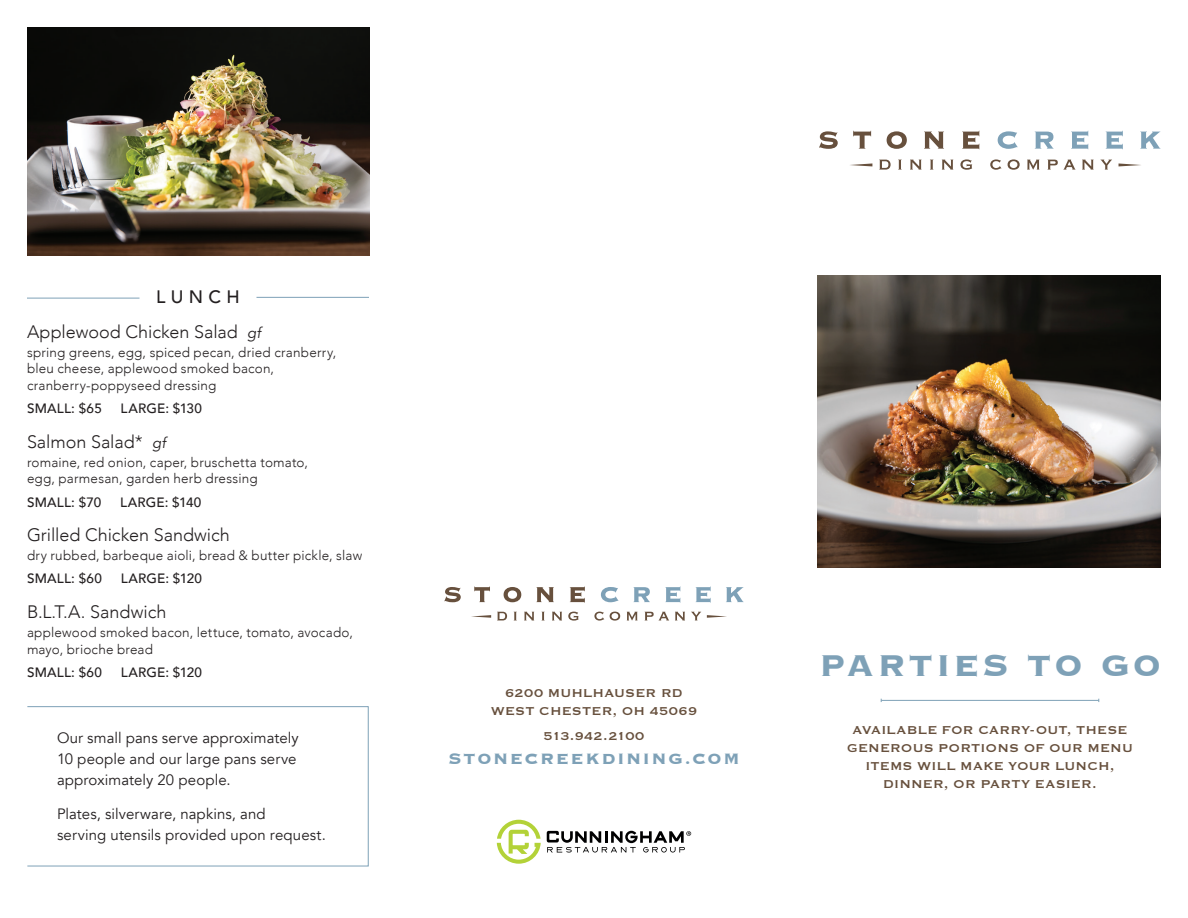
<style>
.page{position:relative;width:1188px;height:918px;background:#fff}
.page>*{position:absolute;margin:0;border:0;box-sizing:border-box;transform-origin:0 0}
.t1{font:700 39px "Copperplate";letter-spacing:.08em;color:#7ea1b7}
.t2{font:700 19.5px "Copperplate";letter-spacing:.085em;color:#7ea1b7}
.Name{font:300 18px "Avenir";color:#231f20}
.t3{font:500 18px "Avenir";letter-spacing:.295em;color:#231f20}
.Description{font:15px/21px "Avenir";letter-spacing:.005em;color:#231f20}
.t4{font:15px/18px "Copperplate Thirty One BC";letter-spacing:.01em;color:#67503d;text-align:center}
.t5{font:15px "Copperplate Thirty One BC";letter-spacing:-.04em;color:#67503d}
.Description-2{font:300 13.5px/16.5px "Avenir";letter-spacing:.015em;color:#231f20}
.Prices{font:500 13.5px "Avenir";letter-spacing:.015em;color:#231f20}
.s1{font-weight:400;font-style:italic;font-size:15px}
</style>
<div class="page">
<img style="left:818px;top:275px;width:342px;height:292px">
<svg style="left:819px;top:131px;width:19px;height:18px"></svg>
<svg style="left:853px;top:131px;width:18px;height:18px"></svg>
<svg style="left:887px;top:131px;width:20px;height:18px"></svg>
<svg style="left:924px;top:132px;width:20px;height:17px"></svg>
<svg style="left:962px;top:131px;width:17px;height:18px"></svg>
<svg style="left:998px;top:131px;width:20px;height:18px"></svg>
<svg style="left:1035px;top:132px;width:19px;height:17px"></svg>
<svg style="left:1071px;top:131px;width:17px;height:18px"></svg>
<svg style="left:1106px;top:131px;width:17px;height:18px"></svg>
<svg style="left:1140px;top:132px;width:21px;height:17px"></svg>
<svg style="left:879px;top:160px;width:12px;height:10px"></svg>
<svg style="left:898px;top:160px;width:4px;height:10px"></svg>
<svg style="left:910px;top:160px;width:12px;height:10px"></svg>
<svg style="left:930px;top:160px;width:3px;height:10px"></svg>
<svg style="left:942px;top:160px;width:11px;height:10px"></svg>
<svg style="left:960px;top:159px;width:12px;height:11px"></svg>
<svg style="left:990px;top:159px;width:11px;height:11px"></svg>
<svg style="left:1008px;top:159px;width:12px;height:11px"></svg>
<svg style="left:1027px;top:160px;width:12px;height:10px"></svg>
<svg style="left:1048px;top:160px;width:10px;height:10px"></svg>
<svg style="left:1064px;top:160px;width:11px;height:10px"></svg>
<svg style="left:1082px;top:160px;width:12px;height:10px"></svg>
<svg style="left:1101px;top:160px;width:11px;height:10px"></svg>
<svg style="left:850px;top:163px;width:22px;height:3px"></svg>
<svg style="left:1119px;top:163px;width:22px;height:3px"></svg>
<hr style="left:881px;top:700px;width:218px;height:1px;background:#7ea1b7">
<svg style="left:497px;top:820px;width:44px;height:44px"></svg>
<svg style="left:547px;top:831px;width:144px;height:22px"></svg>
<svg style="left:444px;top:587px;width:17px;height:15px"></svg>
<svg style="left:474px;top:586px;width:16px;height:16px"></svg>
<svg style="left:504px;top:587px;width:17px;height:15px"></svg>
<svg style="left:536px;top:587px;width:18px;height:15px"></svg>
<svg style="left:570px;top:586px;width:15px;height:17px"></svg>
<svg style="left:601px;top:587px;width:17px;height:15px"></svg>
<svg style="left:633px;top:587px;width:17px;height:15px"></svg>
<svg style="left:665px;top:587px;width:15px;height:16px"></svg>
<svg style="left:696px;top:586px;width:15px;height:17px"></svg>
<svg style="left:726px;top:587px;width:18px;height:15px"></svg>
<svg style="left:497px;top:612px;width:10px;height:8px"></svg>
<svg style="left:514px;top:612px;width:3px;height:8px"></svg>
<svg style="left:524px;top:612px;width:10px;height:8px"></svg>
<svg style="left:542px;top:612px;width:3px;height:8px"></svg>
<svg style="left:552px;top:612px;width:10px;height:8px"></svg>
<svg style="left:568px;top:612px;width:11px;height:9px"></svg>
<svg style="left:594px;top:612px;width:10px;height:9px"></svg>
<svg style="left:610px;top:612px;width:10px;height:9px"></svg>
<svg style="left:627px;top:612px;width:10px;height:8px"></svg>
<svg style="left:645px;top:612px;width:24px;height:8px"></svg>
<svg style="left:675px;top:612px;width:10px;height:8px"></svg>
<svg style="left:691px;top:612px;width:10px;height:8px"></svg>
<svg style="left:471px;top:615px;width:20px;height:3px"></svg>
<svg style="left:707px;top:615px;width:20px;height:3px"></svg>
<img style="left:27px;top:27px;width:342px;height:228px">
<hr style="left:256px;top:297px;width:113px;height:1px;background:#7ea1b7">
<hr style="left:27px;top:298px;width:113px;height:1px;background:#7ea1b7">
<div style="left:27px;top:706px;width:342px;height:160px;border:1px solid #7ea1b7"></div>
<p class="t3" style="left:156px;top:281px;width:85px">LUNCH</p>
<p class="Name" style="left:27px;top:321px;width:235px">Applewood Chicken Salad <span class="s1">gf</span></p>
<p class="Description-2" style="left:27px;top:344px;width:311px">spring greens, egg, spiced pecan, dried cranberry,</p>
<p class="Description-2" style="left:27px;top:360px;width:249px">bleu cheese, applewood smoked bacon,</p>
<p class="Description-2" style="left:27px;top:377px;width:191px">cranberry-poppyseed dressing</p>
<p class="Prices" style="left:27px;top:397px;width:76px">SMALL: $65</p>
<p class="Prices" style="left:121px;top:397px;width:83px">LARGE: $130</p>
<p class="Name" style="left:27px;top:431px;width:140px">Salmon Salad* <span class="s1">gf</span></p>
<p class="Description-2" style="left:27px;top:454px;width:282px">romaine, red onion, caper, bruschetta tomato, egg, parmesan, garden herb dressing</p>
<p class="Prices" style="left:27px;top:490px;width:76px">SMALL: $70</p>
<p class="Prices" style="left:120px;top:490px;width:83px">LARGE: $140</p>
<p class="Name" style="left:27px;top:524px;width:205px">Grilled Chicken Sandwich</p>
<p class="Description-2" style="left:27px;top:547px;width:337px">dry rubbed, barbeque aioli, bread &amp; butter pickle, slaw</p>
<p class="Prices" style="left:27px;top:567px;width:76px">SMALL: $60</p>
<p class="Prices" style="left:121px;top:567px;width:83px">LARGE: $120</p>
<p class="Name" style="left:27px;top:601px;width:141px">B.L.T.A. Sandwich</p>
<p class="Description-2" style="left:27px;top:624px;width:327px">applewood smoked bacon, lettuce, tomato, avocado, mayo, brioche bread</p>
<p class="Prices" style="left:27px;top:661px;width:76px">SMALL: $60</p>
<p class="Prices" style="left:121px;top:661px;width:83px">LARGE: $120</p>
<p class="Description" style="left:57px;top:727px;width:243px">Our small pans serve approximately<br>10 people and our large pans serve approximately 20 people.</p>
<p class="Description" style="left:57px;top:804px;width:270px">Plates, silverware, napkins, and<br>serving utensils provided upon request.</p>
<p class="t4" style="left:491px;top:684px;width:208px">6200 MUHLHAUSER RD<br>WEST CHESTER, OH 45069</p>
<p class="t5" style="left:544px;top:728px;width:102px">513.942.2100</p>
<p class="t2" style="left:448px;top:745px;width:293px">STONECREEKDINING.COM</p>
<p class="t1" style="left:819px;top:640px;width:344px">PARTIES TO GO</p>
<p class="t4" style="left:847px;top:721px;width:287px">AVAILABLE FOR CARRY-OUT, THESE<br>GENEROUS PORTIONS OF OUR MENU<br>ITEMS WILL MAKE YOUR LUNCH,<br>DINNER, OR PARTY EASIER.</p>
</div>
